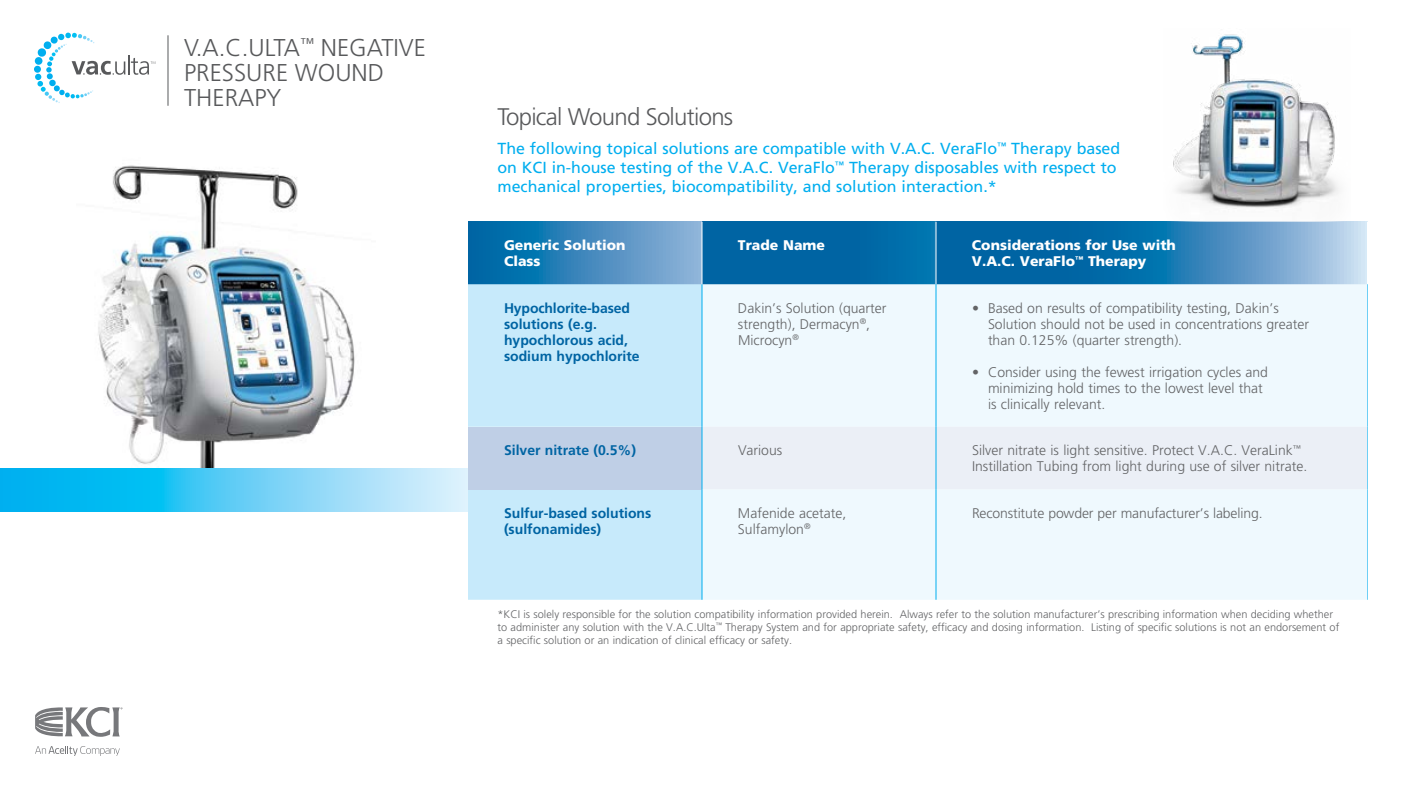
<style>
.page{position:relative;width:1404px;height:792px;background:#fff}
.page>*{position:absolute;margin:0;border:0;box-sizing:border-box;transform-origin:0 0}
.t1{font:300 24.4px/25.2px "Frutiger";color:#58595b}
.t2{font:300 24px "Frutiger LT Std";letter-spacing:-.03em;color:#58595b}
.t3{font:16px/19.2px "Frutiger LT Std";color:#00aeef}
.t4{font:300 14px/16px "Frutiger LT Std";color:#636466}
.t5{font:700 14px/16px "Frutiger LT Std";color:#0064a3}
.t6{font:900 14px/16px "Frutiger LT Std";color:#fff}
.t7{font:300 11px/13px "Frutiger LT Std";color:#636466}
</style>
<div class="page">
<img style="left:98px;top:165px;width:257px;height:303px">
<svg style="left:0;top:468px;width:468px;height:43px;background:#5acdf5"></svg>
<svg style="left:468px;top:222px;width:234px;height:62px;background:#3c88bc"></svg>
<div style="left:702px;top:222px;width:234px;height:62px;background:linear-gradient(to right,#005fa0,#016fab)"></div>
<svg style="left:937px;top:222px;width:430px;height:62px;background:#3484b8"></svg>
<div style="left:468px;top:284px;width:234px;height:316px;background:#c7eafb"></div>
<div style="left:703px;top:284px;width:664px;height:316px;background:#eff9fe"></div>
<div style="left:468px;top:427px;width:234px;height:62px;background:#bfcfe6"></div>
<div style="left:703px;top:427px;width:664px;height:62px;background:#ebeff6"></div>
<hr style="left:702px;top:284px;width:1px;height:143px;background:#00aeef">
<hr style="left:702px;top:427px;width:1px;height:62px;background:#00aeef">
<hr style="left:702px;top:489px;width:1px;height:111px;background:#00aeef">
<hr style="left:702px;top:222px;width:1px;height:62px;background:#fff">
<hr style="left:936px;top:284px;width:1px;height:143px;background:#00aeef">
<hr style="left:936px;top:427px;width:1px;height:62px;background:#00aeef">
<hr style="left:936px;top:489px;width:1px;height:111px;background:#00aeef">
<hr style="left:1367px;top:284px;width:1px;height:143px;background:#6dcff6">
<hr style="left:1367px;top:427px;width:1px;height:62px;background:#6dcff6">
<hr style="left:1367px;top:489px;width:1px;height:111px;background:#6dcff6">
<img style="left:1164px;top:34px;width:187px;height:188px">
<hr style="left:168px;top:35px;width:1px;height:71px;background:#58595b">
<svg style="left:35px;top:33px;width:120px;height:70px"></svg>
<svg style="left:35px;top:746px;width:85px;height:10px"></svg>
<svg style="left:35px;top:707px;width:87px;height:30px"></svg>
<h1 class="t1" style="left:184px;top:35px;width:243px">V.A.C.ULTA<sup>™</sup> NEGATIVE<br>PRESSURE WOUND<br>THERAPY</h1>
<h2 class="t2" style="left:498px;top:103px;width:237px">Topical Wound Solutions</h2>
<p class="t3" style="left:498px;top:139px;width:624px">The following topical solutions are compatible with V.A.C. VeraFlo<sup>™</sup> Therapy based on KCI in-house testing of the V.A.C. VeraFlo<sup>™</sup> Therapy disposables with respect to mechanical properties, biocompatibility, and solution interaction.*</p>
<p class="t6" style="left:504px;top:237px;width:123px">Generic Solution<br>Class</p>
<p class="t6" style="left:738px;top:237px;width:89px">Trade Name</p>
<p class="t6" style="left:972px;top:237px;width:206px">Considerations for Use with<br>V.A.C. VeraFlo<sup>™</sup> Therapy</p>
<p class="t5" style="left:504px;top:300px;width:137px">Hypochlorite-based solutions (e.g. hypochlorous acid, sodium hypochlorite</p>
<p class="t4" style="left:738px;top:300px;width:150px">Dakin’s Solution (quarter strength), Dermacyn<sup>®</sup>,<br>Microcyn<sup>®</sup></p>
<p class="t4" style="left:988px;top:300px;width:323px;text-indent:-16px">• Based on results of compatibility testing, Dakin’s<br>Solution should not be used in concentrations greater than 0.125% (quarter strength).</p>
<p class="t4" style="left:988px;top:364px;width:282px;text-indent:-16px">• Consider using the fewest irrigation cycles and minimizing hold times to the lowest level that is clinically relevant.</p>
<p class="t5" style="left:504px;top:442px;width:134px">Silver nitrate (0.5%)</p>
<p class="t4" style="left:738px;top:443px;width:46px">Various</p>
<p class="t4" style="left:972px;top:443px;width:337px">Silver nitrate is light sensitive. Protect V.A.C. VeraLink<sup>™<br></sup>Instillation Tubing from light during use of silver nitrate.</p>
<p class="t5" style="left:504px;top:505px;width:149px">Sulfur-based solutions (sulfonamides)</p>
<p class="t4" style="left:738px;top:505px;width:110px">Mafenide acetate,<br>Sulfamylon<sup>®</sup></p>
<p class="t4" style="left:972px;top:505px;width:292px">Reconstitute powder per manufacturer’s labeling.</p>
<p class="t7" style="left:498px;top:608px;width:843px">*KCI is solely responsible for the solution compatibility information provided herein. Always refer to the solution manufacturer’s prescribing information when deciding whether to administer any solution with the V.A.C.Ulta<sup>™</sup> Therapy System and for appropriate safety, efficacy and dosing information. Listing of specific solutions is not an endorsement of a specific solution or an indication of clinical efficacy or safety.</p>
</div>
